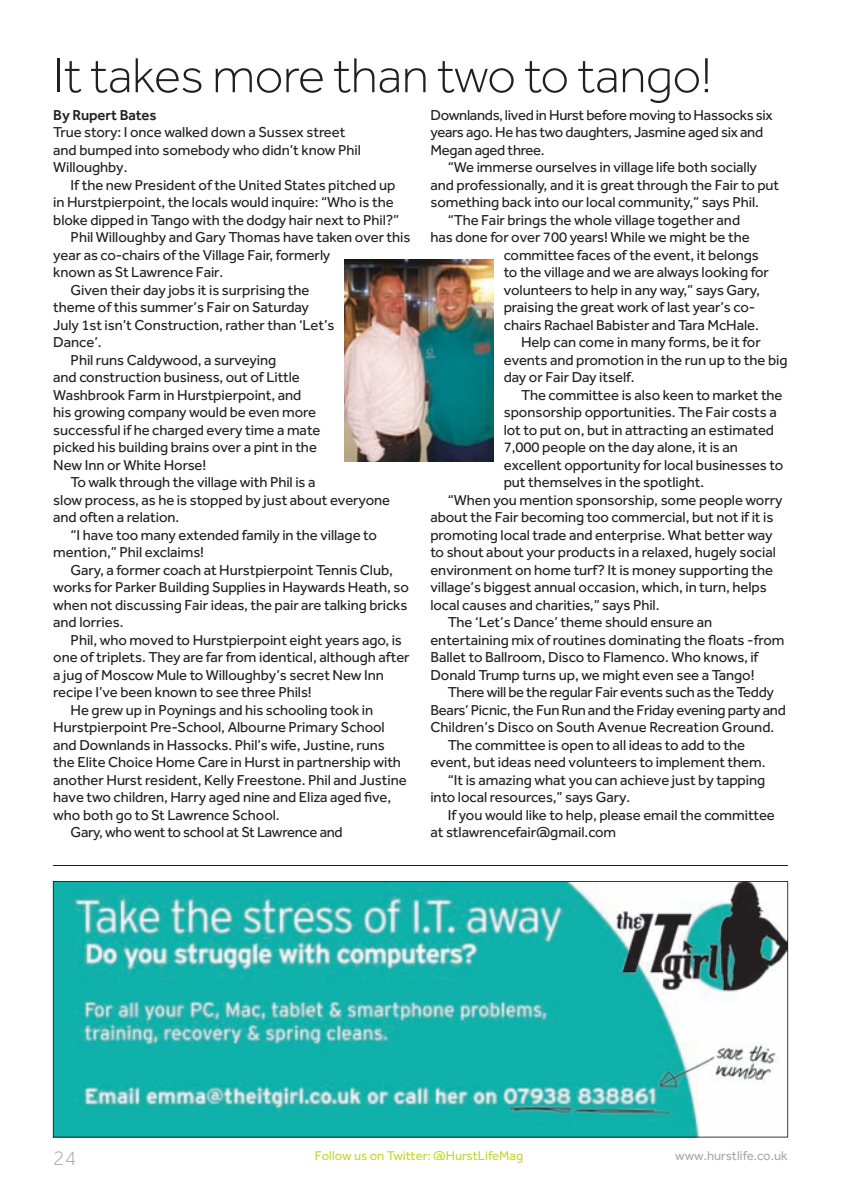
<style>
.page{position:relative;width:843px;height:1190px;background:#fff}
.page>*{position:absolute;margin:0;border:0;box-sizing:border-box;transform-origin:0 0}
.t1{font:300 50.75px "Effra";letter-spacing:-.01em;color:#231f20}
.t2{font:300 21px "Effra";color:#a8a9ad}
.t3{font:14.88px/17.5px "Effra";letter-spacing:-.005em;color:#231f20}
.t4{font:500 14.88px "Effra";letter-spacing:-.005em;color:#231f20}
.t5{font:13.12px "Effra";color:#c1d72f}
.t6{font:13.12px "Effra";color:#a8a9ad}
</style>
<div class="page">
<svg style="left:53px;top:881px;width:735px;height:256px;background:#43b7b3"></svg>
<hr style="left:53px;top:865px;width:734px;height:1px;background:#231f20">
<img style="left:345px;top:260px;width:149px;height:201px">
<h1 class="t1" style="left:53px;top:47px;width:660px">It takes more than two to tango!</h1>
<p class="t4" style="left:53px;top:106px;width:105px">By Rupert Bates</p>
<p class="t3" style="left:53px;top:123px;width:309px">True story: I once walked down a Sussex street and bumped into somebody who didn’t know Phil<br>Willoughby.</p>
<p class="t3" style="left:71px;top:176px;width:326px">If the new President of the United States pitched up</p>
<p class="t3" style="left:53px;top:193px;width:342px">in Hurstpierpoint, the locals would inquire: “Who is the</p>
<p class="t3" style="left:53px;top:211px;width:347px">bloke dipped in Tango with the dodgy hair next to Phil?”</p>
<p class="t3" style="left:71px;top:228px;width:341px">Phil Willoughby and Gary Thomas have taken over this</p>
<p class="t3" style="left:53px;top:246px;width:278px">year as co-chairs of the Village Fair, formerly</p>
<p class="t3" style="left:53px;top:263px;width:172px">known as St Lawrence Fair.</p>
<p class="t3" style="left:71px;top:281px;width:240px">Given their day jobs it is surprising the</p>
<p class="t3" style="left:53px;top:298px;width:257px">theme of this summer’s Fair on Saturday</p>
<p class="t3" style="left:53px;top:316px;width:283px">July 1st isn’t Construction, rather than ‘Let’s</p>
<p class="t3" style="left:53px;top:333px;width:50px">Dance’.</p>
<p class="t3" style="left:71px;top:351px;width:207px">Phil runs Caldywood, a surveying</p>
<p class="t3" style="left:53px;top:368px;width:248px">and construction business, out of Little</p>
<p class="t3" style="left:53px;top:386px;width:250px">Washbrook Farm in Hurstpierpoint, and</p>
<p class="t3" style="left:53px;top:403px;width:264px">his growing company would be even more</p>
<p class="t3" style="left:53px;top:421px;width:269px">successful if he charged every time a mate</p>
<p class="t3" style="left:53px;top:438px;width:265px">picked his building brains over a pint in the</p>
<p class="t3" style="left:53px;top:456px;width:155px">New Inn or White Horse!</p>
<p class="t3" style="left:71px;top:473px;width:246px">To walk through the village with Phil is a</p>
<p class="t3" style="left:53px;top:491px;width:338px">slow process, as he is stopped by just about everyone</p>
<p class="t3" style="left:53px;top:508px;width:127px">and often a relation.</p>
<p class="t3" style="left:71px;top:526px;width:308px">“I have too many extended family in the village to</p>
<p class="t3" style="left:53px;top:543px;width:152px">mention,” Phil exclaims!</p>
<p class="t3" style="left:71px;top:561px;width:324px">Gary, a former coach at Hurstpierpoint Tennis Club,</p>
<p class="t3" style="left:53px;top:578px;width:357px">works for Parker Building Supplies in Haywards Heath, so</p>
<p class="t3" style="left:53px;top:596px;width:356px">when not discussing Fair ideas, the pair are talking bricks</p>
<p class="t3" style="left:53px;top:613px;width:72px">and lorries.</p>
<p class="t3" style="left:71px;top:631px;width:333px">Phil, who moved to Hurstpierpoint eight years ago, is</p>
<p class="t3" style="left:53px;top:648px;width:358px">one of triplets. They are far from identical, although after</p>
<p class="t3" style="left:53px;top:666px;width:332px">a jug of Moscow Mule to Willoughby’s secret New Inn</p>
<p class="t3" style="left:53px;top:683px;width:260px">recipe I’ve been known to see three Phils!</p>
<p class="t3" style="left:71px;top:701px;width:304px">He grew up in Poynings and his schooling took in</p>
<p class="t3" style="left:53px;top:718px;width:333px">Hurstpierpoint Pre-School, Albourne Primary School</p>
<p class="t3" style="left:53px;top:736px;width:333px">and Downlands in Hassocks. Phil’s wife, Justine, runs</p>
<p class="t3" style="left:53px;top:753px;width:349px">the Elite Choice Home Care in Hurst in partnership with</p>
<p class="t3" style="left:53px;top:771px;width:355px">another Hurst resident, Kelly Freestone. Phil and Justine</p>
<p class="t3" style="left:53px;top:788px;width:339px">have two children, Harry aged nine and Eliza aged five,</p>
<p class="t3" style="left:53px;top:806px;width:228px">who both go to St Lawrence School.</p>
<p class="t3" style="left:71px;top:823px;width:274px">Gary, who went to school at St Lawrence and</p>
<p class="t3" style="left:430px;top:106px;width:344px">Downlands, lived in Hurst before moving to Hassocks six years ago. He has two daughters, Jasmine aged six and<br>Megan aged three.</p>
<p class="t3" style="left:448px;top:158px;width:311px">“We immerse ourselves in village life both socially</p>
<p class="t3" style="left:430px;top:176px;width:350px">and professionally, and it is great through the Fair to put</p>
<p class="t3" style="left:430px;top:193px;width:330px">something back into our local community,” says Phil.</p>
<p class="t3" style="left:448px;top:211px;width:294px">“The Fair brings the whole village together and</p>
<p class="t3" style="left:430px;top:228px;width:321px">has done for over 700 years! While we might be the</p>
<p class="t3" style="left:504px;top:246px;width:257px">committee faces of the event, it belongs</p>
<p class="t3" style="left:504px;top:263px;width:267px">to the village and we are always looking for</p>
<p class="t3" style="left:504px;top:281px;width:258px">volunteers to help in any way,” says Gary,</p>
<p class="t3" style="left:504px;top:298px;width:253px">praising the great work of last year’s co-</p>
<p class="t3" style="left:504px;top:316px;width:257px">chairs Rachael Babister and Tara McHale.</p>
<p class="t3" style="left:521px;top:333px;width:241px">Help can come in many forms, be it for</p>
<p class="t3" style="left:504px;top:350px;width:285px">events and promotion in the run up to the big</p>
<p class="t3" style="left:504px;top:368px;width:132px">day or Fair Day itself.</p>
<p class="t3" style="left:521px;top:385px;width:263px">The committee is also keen to market the</p>
<p class="t3" style="left:504px;top:403px;width:275px">sponsorship opportunities. The Fair costs a</p>
<p class="t3" style="left:504px;top:420px;width:272px">lot to put on, but in attracting an estimated</p>
<p class="t3" style="left:504px;top:438px;width:236px">7,000 people on the day alone, it is an</p>
<p class="t3" style="left:504px;top:455px;width:281px">excellent opportunity for local businesses to</p>
<p class="t3" style="left:504px;top:473px;width:202px">put themselves in the spotlight.</p>
<p class="t3" style="left:448px;top:490px;width:336px">“When you mention sponsorship, some people worry</p>
<p class="t3" style="left:430px;top:508px;width:344px">about the Fair becoming too commercial, but not if it is</p>
<p class="t3" style="left:430px;top:525px;width:343px">promoting local trade and enterprise. What better way</p>
<p class="t3" style="left:430px;top:543px;width:347px">to shout about your products in a relaxed, hugely social</p>
<p class="t3" style="left:430px;top:560px;width:344px">environment on home turf? It is money supporting the</p>
<p class="t3" style="left:430px;top:578px;width:338px">village’s biggest annual occasion, which, in turn, helps</p>
<p class="t3" style="left:430px;top:595px;width:231px">local causes and charities,” says Phil.</p>
<p class="t3" style="left:448px;top:613px;width:266px">The ‘Let’s Dance’ theme should ensure an</p>
<p class="t3" style="left:430px;top:630px;width:356px">entertaining mix of routines dominating the floats -from</p>
<p class="t3" style="left:430px;top:648px;width:329px">Ballet to Ballroom, Disco to Flamenco. Who knows, if</p>
<p class="t3" style="left:430px;top:665px;width:325px">Donald Trump turns up, we might even see a Tango!</p>
<p class="t3" style="left:448px;top:683px;width:327px">There will be the regular Fair events such as the Teddy</p>
<p class="t3" style="left:430px;top:700px;width:357px">Bears’ Picnic, the Fun Run and the Friday evening party and</p>
<p class="t3" style="left:430px;top:718px;width:345px">Children’s Disco on South Avenue Recreation Ground.</p>
<p class="t3" style="left:448px;top:735px;width:299px">The committee is open to all ideas to add to the</p>
<p class="t3" style="left:430px;top:753px;width:337px">event, but ideas need volunteers to implement them.</p>
<p class="t3" style="left:448px;top:770px;width:319px">“It is amazing what you can achieve just by tapping</p>
<p class="t3" style="left:430px;top:788px;width:201px">into local resources,” says Gary.</p>
<p class="t3" style="left:448px;top:805px;width:329px">If you would like to help, please email the committee</p>
<p class="t3" style="left:430px;top:823px;width:187px">at stlawrencefair@gmail.com</p>
<h2 class="t2" style="left:53px;top:1146px;width:24px">24</h2>
<p class="t5" style="left:315px;top:1147px;width:210px">Follow us on Twitter: @HurstLifeMag</p>
<p class="t6" style="left:675px;top:1147px;width:114px">www.hurstlife.co.uk</p>
</div>
